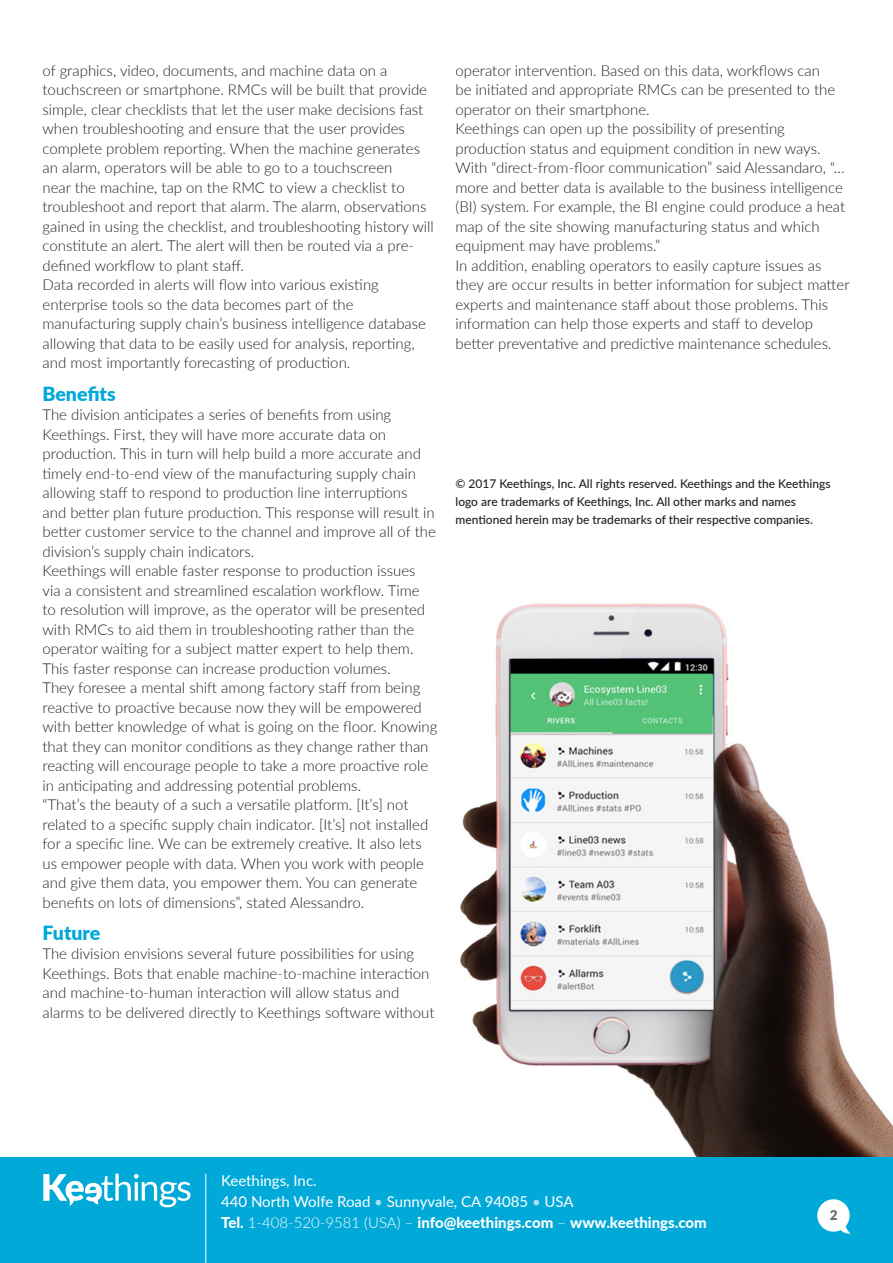
<style>
.page{position:relative;width:893px;height:1263px;background:#fff}
.page>*{position:absolute;margin:0;border:0;box-sizing:border-box;transform-origin:0 0}
.t1{font:900 19.5px "Lato";color:#00a9d8}
.t2{font:300 15px/19.5px "Lato";color:#231f20}
.t3{font:15px/21px "Lato";color:#fff}
.t4{font:900 13.5px "Lato";color:#6c6d70}
.t5{font:500 12px/18px "Lato";color:#231f20}
.s1{color:#aadef1}
.s2{font-weight:800}
.s3{font-weight:300}
</style>
<div class="page">
<img style="left:460px;top:603px;width:433px;height:554px">
<div style="left:0;top:1157px;width:893px;height:106px;background:#00a9d8"></div>
<svg style="left:43px;top:1174px;width:147px;height:33px"></svg>
<svg style="left:817px;top:1199px;width:33px;height:35px"></svg>
<hr style="left:205px;top:1174px;width:1px;height:89px;background:#fff">
<p class="t2" style="left:43px;top:60px;width:393px">of graphics, video, documents, and machine data on a touchscreen or smartphone. RMCs will be built that provide simple, clear checklists that let the user make decisions fast when troubleshooting and ensure that the user provides complete problem reporting. When the machine generates an alarm, operators will be able to go to a touchscreen<br>near the machine, tap on the RMC to view a checklist to troubleshoot and report that alarm. The alarm, observations gained in using the checklist, and troubleshooting history will constitute an alert. The alert will then be routed via a pre&shy;defined workflow to plant staff.</p>
<p class="t2" style="left:43px;top:275px;width:385px">Data recorded in alerts will flow into various existing enterprise tools so the data becomes part of the manufacturing supply chain’s business intelligence database allowing that data to be easily used for analysis, reporting, and most importantly forecasting of production.</p>
<p class="t1" style="left:43px;top:379px;width:75px">Benefits</p>
<p class="t2" style="left:43px;top:404px;width:395px">The division anticipates a series of benefits from using Keethings. First, they will have more accurate data on production. This in turn will help build a more accurate and timely end-to-end view of the manufacturing supply chain allowing staff to respond to production line interruptions<br>and better plan future production. This response will result in better customer service to the channel and improve all of the division’s supply chain indicators.</p>
<p class="t2" style="left:43px;top:560px;width:384px">Keethings will enable faster response to production issues via a consistent and streamlined escalation workflow. Time to resolution will improve, as the operator will be presented with RMCs to aid them in troubleshooting rather than the operator waiting for a subject matter expert to help them.<br>This faster response can increase production volumes.</p>
<p class="t2" style="left:43px;top:677px;width:396px">They foresee a mental shift among factory staff from being reactive to proactive because now they will be empowered with better knowledge of what is going on the floor. Knowing that they can monitor conditions as they change rather than reacting will encourage people to take a more proactive role in anticipating and addressing potential problems.</p>
<p class="t2" style="left:43px;top:794px;width:387px">“That’s the beauty of a such a versatile platform. [It’s] not related to a specific supply chain indicator. [It’s] not installed for a specific line. We can be extremely creative. It also lets us empower people with data. When you work with people and give them data, you empower them. You can generate benefits on lots of dimensions”, stated Alessandro.</p>
<p class="t1" style="left:43px;top:918px;width:59px">Future</p>
<p class="t2" style="left:43px;top:944px;width:394px">The division envisions several future possibilities for using Keethings. Bots that enable machine-to-machine interaction and machine-to-human interaction will allow status and alarms to be delivered directly to Keethings software without</p>
<p class="t2" style="left:455px;top:60px;width:381px">operator intervention. Based on this data, workflows can be initiated and appropriate RMCs can be presented to the operator on their smartphone.</p>
<p class="t2" style="left:455px;top:119px;width:391px">Keethings can open up the possibility of presenting production status and equipment condition in new ways.<br>With “direct-from-floor communication” said Alessandaro, “… more and better data is available to the business intelligence (BI) system. For example, the BI engine could produce a heat map of the site showing manufacturing status and which equipment may have problems.”</p>
<p class="t2" style="left:455px;top:255px;width:396px">In addition, enabling operators to easily capture issues as they are occur results in better information for subject matter experts and maintenance staff about those problems. This information can help those experts and staff to develop better preventative and predictive maintenance schedules.</p>
<p class="t5" style="left:455px;top:474px;width:377px">© 2017 Keethings, Inc. All rights reserved. Keethings and the Keethings logo are trademarks of Keethings, Inc. All other marks and names mentioned herein may be trademarks of their respective companies.</p>
<p class="t3" style="left:221px;top:1169px;width:487px">Keethings, Inc.<br>440 North Wolfe Road <span class="s1">•</span> Sunnyvale, CA 94085 <span class="s1">•</span> USA<br><span class="s2">Tel.</span> <span class="s3">1-408-520-9581 (USA) –</span> <span class="s2">info@keethings.com</span> <span class="s3">–</span> <span class="s2">www.keethings.com</span></p>
<p class="t4" style="left:830px;top:1205px;width:9px">2</p>
</div>
